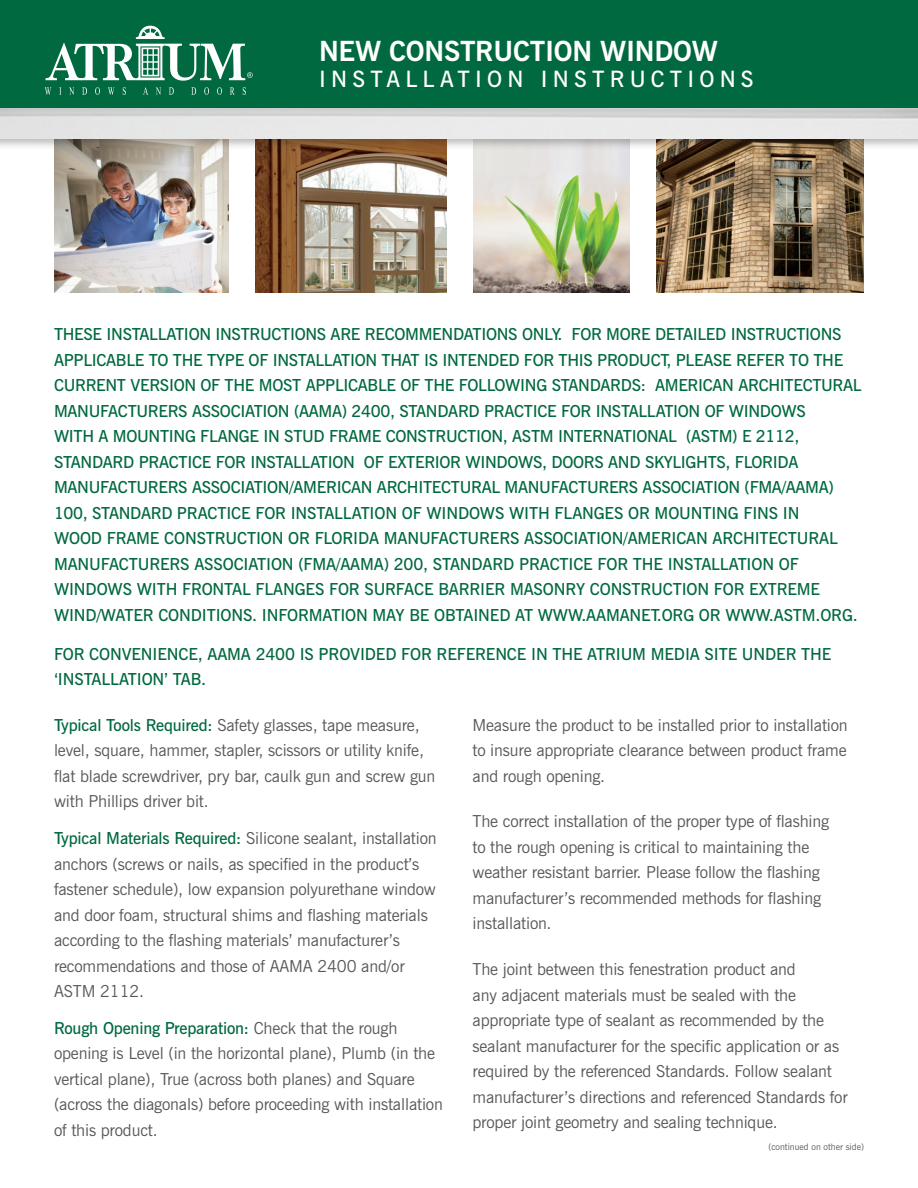
<style>
.page{position:relative;width:918px;height:1188px;background:#fff}
.page>*{position:absolute;margin:0;border:0;box-sizing:border-box;transform-origin:0 0}
.t1{font:700 27.75px "News Gothic BT";letter-spacing:-.01em;color:#fff}
.t2{font:600 22.5px "News Gothic BT";letter-spacing:.23em;color:#fff}
.t3{font:16.5px/25.5px "News Gothic BT";letter-spacing:-.01em;color:#57585a}
.t4{font:600 16.5px/25.5px "News Gothic BT";letter-spacing:-.02em;color:#00693f}
.t5{font:9px "News Gothic BT";color:#57585a}
.s1{font-weight:600;color:#00693f}
</style>
<div class="page">
<img style="left:657px;top:150px;width:207px;height:143px">
<img style="left:255px;top:150px;width:192px;height:143px">
<img style="left:54px;top:150px;width:174px;height:143px">
<img style="left:474px;top:150px;width:156px;height:143px">
<div style="left:0;top:101px;width:918px;height:49px;background:#231f20;opacity:.3"></div>
<img style="left:0;top:107px;width:918px;height:32px">
<div style="left:0;top:0;width:918px;height:107px;background:#00693f"></div>
<svg style="left:45px;top:87px;width:6px;height:8px"></svg>
<svg style="left:59px;top:87px;width:2px;height:8px"></svg>
<svg style="left:69px;top:87px;width:5px;height:8px"></svg>
<svg style="left:82px;top:87px;width:5px;height:8px"></svg>
<svg style="left:95px;top:87px;width:5px;height:8px"></svg>
<svg style="left:108px;top:87px;width:7px;height:8px"></svg>
<svg style="left:123px;top:87px;width:3px;height:8px"></svg>
<svg style="left:143px;top:87px;width:5px;height:8px"></svg>
<svg style="left:156px;top:87px;width:5px;height:8px"></svg>
<svg style="left:169px;top:87px;width:5px;height:8px"></svg>
<svg style="left:191px;top:87px;width:5px;height:8px"></svg>
<svg style="left:204px;top:87px;width:5px;height:8px"></svg>
<svg style="left:217px;top:87px;width:5px;height:8px"></svg>
<svg style="left:230px;top:87px;width:5px;height:8px"></svg>
<svg style="left:243px;top:87px;width:3px;height:8px"></svg>
<svg style="left:46px;top:26px;width:207px;height:55px"></svg>
<p class="t1" style="left:319px;top:34px;width:400px">NEW CONSTRUCTION WINDOW</p>
<p class="t2" style="left:319px;top:65px;width:436px">INSTALLATION INSTRUCTIONS</p>
<p class="t4" style="left:54px;top:322px;width:809px">THESE INSTALLATION INSTRUCTIONS ARE RECOMMENDATIONS ONLY. FOR MORE DETAILED INSTRUCTIONS APPLICABLE TO THE TYPE OF INSTALLATION THAT IS INTENDED FOR THIS PRODUCT, PLEASE REFER TO THE CURRENT VERSION OF THE MOST APPLICABLE OF THE FOLLOWING STANDARDS: AMERICAN ARCHITECTURAL MANUFACTURERS ASSOCIATION (AAMA) 2400, STANDARD PRACTICE FOR INSTALLATION OF WINDOWS<br>WITH A MOUNTING FLANGE IN STUD FRAME CONSTRUCTION, ASTM INTERNATIONAL (ASTM) E 2112, STANDARD PRACTICE FOR INSTALLATION OF EXTERIOR WINDOWS, DOORS AND SKYLIGHTS, FLORIDA MANUFACTURERS ASSOCIATION/AMERICAN ARCHITECTURAL MANUFACTURERS ASSOCIATION (FMA/AAMA)<br>100, STANDARD PRACTICE FOR INSTALLATION OF WINDOWS WITH FLANGES OR MOUNTING FINS IN<br>WOOD FRAME CONSTRUCTION OR FLORIDA MANUFACTURERS ASSOCIATION/AMERICAN ARCHITECTURAL MANUFACTURERS ASSOCIATION (FMA/AAMA) 200, STANDARD PRACTICE FOR THE INSTALLATION OF WINDOWS WITH FRONTAL FLANGES FOR SURFACE BARRIER MASONRY CONSTRUCTION FOR EXTREME WIND/WATER CONDITIONS. INFORMATION MAY BE OBTAINED AT WWW.AAMANET.ORG OR WWW.ASTM.ORG.</p>
<p class="t4" style="left:54px;top:641px;width:779px">FOR CONVENIENCE, AAMA 2400 IS PROVIDED FOR REFERENCE IN THE ATRIUM MEDIA SITE UNDER THE ‘INSTALLATION’ TAB.</p>
<p class="t3" style="left:54px;top:712px;width:383px"><span class="s1">Typical Tools Required:</span> Safety glasses, tape measure, level, square, hammer, stapler, scissors or utility knife, flat blade screwdriver, pry bar, caulk gun and screw gun with Phillips driver bit.</p>
<p class="t3" style="left:54px;top:825px;width:384px"><span class="s1">Typical Materials Required:</span> Silicone sealant, installation anchors (screws or nails, as specified in the product’s fastener schedule), low expansion polyurethane window and door foam, structural shims and flashing materials according to the flashing materials’ manufacturer’s recommendations and those of AAMA 2400 and/or ASTM 2112.</p>
<p class="t3" style="left:54px;top:1015px;width:390px"><span class="s1">Rough Opening Preparation:</span> Check that the rough opening is Level (in the horizontal plane), Plumb (in the vertical plane), True (across both planes) and Square (across the diagonals) before proceeding with installation of this product.</p>
<p class="t3" style="left:472px;top:712px;width:377px;text-align:justify">Measure the product to be installed prior to installation to insure appropriate clearance between product frame and rough opening.</p>
<p class="t3" style="left:472px;top:809px;width:358px">The correct installation of the proper type of flashing to the rough opening is critical to maintaining the weather resistant barrier. Please follow the flashing manufacturer’s recommended methods for flashing installation.</p>
<p class="t3" style="left:472px;top:957px;width:377px">The joint between this fenestration product and<br>any adjacent materials must be sealed with the appropriate type of sealant as recommended by the sealant manufacturer for the specific application or as required by the referenced Standards. Follow sealant manufacturer’s directions and referenced Standards for proper joint geometry and sealing technique.</p>
<p class="t5" style="left:768px;top:1141px;width:97px">(continued on other side)</p>
</div>
